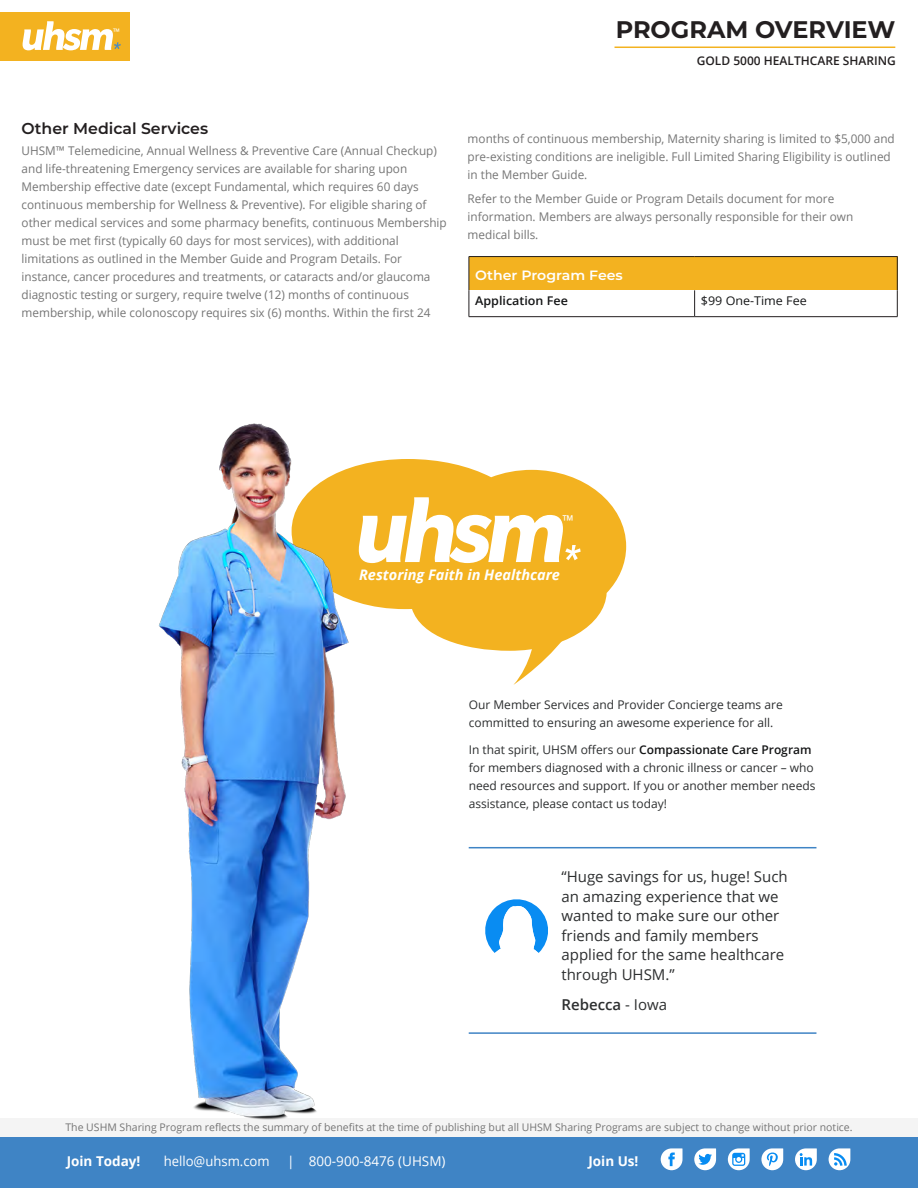
<style>
.page{position:relative;width:918px;height:1188px;background:#fff}
.page>*{position:absolute;margin:0;border:0;box-sizing:border-box;transform-origin:0 0}
.t1{font:700 24px "Montserrat";color:#231f20}
.H3__Body_Copy_Hdr{font:600 15.75px "Montserrat";color:#231f20}
.Body_Copy{font:15px/19.5px "Open Sans";color:#2d2f30}
.Body_Copy-2{font:600 15px "Open Sans";color:#2d2f30}
.Body_Copy__10_13__Br{font:15px "Open Sans";color:#fff}
.t2{font:italic 700 14.55px "Open Sans";color:#fff}
.t3{font:13.5px "Open Sans";color:#fff}
.t4{font:700 13.5px "Open Sans";color:#fff}
.t5{font:600 13.5px "Montserrat";color:#fff;scale:1.04 1}
.Body_Copy__10_13__Br-2{font:12px/18px "Open Sans";color:#757575}
.Body_Copy-3{font:12px/18px "Open Sans";color:#2d2f30}
.t6{font:600 12px "Open Sans";color:#231f20}
.t7{font:600 12px "Open Sans";color:#151617;scale:1.04 1}
.t8{font:12px "Open Sans";color:#151617;scale:1.04 1}
.t9{font:10.5px "Open Sans";color:#757575}
.t10{font:9px "Open Sans";color:#fff}
.s1{font-weight:600;color:#151617}
.s2{font-weight:400}
</style>
<div class="page">
<div style="left:0;top:12px;width:130px;height:48px;background:#f3b220"></div>
<svg style="left:23px;top:21px;width:98px;height:29px"></svg>
<hr style="left:615px;top:47px;width:280px;height:1px;background:#f3b220">
<div style="left:0;top:1118px;width:918px;height:21px;background:#f4f4f4"></div>
<div style="left:0;top:1137px;width:918px;height:51px;background:#3f84c5"></div>
<svg style="left:694px;top:1148px;width:22px;height:22px"></svg>
<svg style="left:795px;top:1148px;width:22px;height:22px"></svg>
<svg style="left:829px;top:1148px;width:21px;height:22px"></svg>
<svg style="left:761px;top:1148px;width:22px;height:22px"></svg>
<svg style="left:728px;top:1148px;width:22px;height:22px"></svg>
<svg style="left:661px;top:1148px;width:22px;height:22px"></svg>
<hr style="left:469px;top:847px;width:347px;height:1px;background:#3f84c5">
<hr style="left:469px;top:1032px;width:347px;height:2px;background:#3f84c5">
<svg style="left:485px;top:899px;width:63px;height:54px"></svg>
<svg style="left:375px;top:459px;width:251px;height:192px;fill:#f3b220"></svg>
<svg style="left:513px;top:589px;width:82px;height:96px"></svg>
<svg style="left:375px;top:497px;width:206px;height:66px"></svg>
<img style="left:158px;top:423px;width:217px;height:697px">
<div style="left:469px;top:257px;width:428px;height:33px;background:#f3b220"></div>
<hr style="left:469px;top:256px;width:226px;height:1px;background:#231f20">
<hr style="left:469px;top:257px;width:1px;height:33px;background:#231f20">
<hr style="left:695px;top:256px;width:202px;height:1px;background:#231f20">
<hr style="left:897px;top:257px;width:1px;height:33px;background:#231f20">
<svg style="left:469px;top:290px;width:429px;height:27px"></svg>
<hr style="left:469px;top:316px;width:226px;height:1px;background:#231f20">
<hr style="left:695px;top:316px;width:202px;height:1px;background:#231f20">
<p class="t10" style="left:113px;top:26px;width:8px">™</p>
<h1 class="t1" style="left:616px;top:13px;width:281px">PROGRAM OVERVIEW</h1>
<p class="t6" style="left:697px;top:52px;width:201px">GOLD 5000 HEALTHCARE SHARING</p>
<p class="H3__Body_Copy_Hdr" style="left:22px;top:117px;width:188px">Other Medical Services</p>
<p class="Body_Copy__10_13__Br-2" style="left:22px;top:141px;width:427px">UHSM™ Telemedicine, Annual Wellness &amp; Preventive Care (Annual Checkup) and life-threatening Emergency services are available for sharing upon Membership effective date (except Fundamental, which requires 60 days continuous membership for Wellness &amp; Preventive). For eligible sharing of other medical services and some pharmacy benefits, continuous Membership must be met first (typically 60 days for most services), with additional limitations as outlined in the Member Guide and Program Details. For instance, cancer procedures and treatments, or cataracts and/or glaucoma diagnostic testing or surgery, require twelve (12) months of continuous membership, while colonoscopy requires six (6) months. Within the first 24</p>
<p class="Body_Copy__10_13__Br-2" style="left:468px;top:129px;width:429px">months of continuous membership, Maternity sharing is limited to $5,000 and pre-existing conditions are ineligible. Full Limited Sharing Eligibility is outlined in the Member Guide.</p>
<p class="Body_Copy__10_13__Br-2" style="left:468px;top:189px;width:387px">Refer to the Member Guide or Program Details document for more information. Members are always personally responsible for their own medical bills.</p>
<p class="t5" style="left:475px;top:266px;width:143px">Other Program Fees</p>
<p class="t7" style="left:475px;top:293px;width:91px">Application Fee</p>
<p class="t8" style="left:701px;top:293px;width:103px">$99 One-Time Fee</p>
<p class="Body_Copy__10_13__Br" style="left:563px;top:510px;width:13px">™</p>
<p class="t2" style="left:359px;top:564px;width:202px">Restoring Faith in Healthcare</p>
<p class="Body_Copy-3" style="left:469px;top:696px;width:316px">Our Member Services and Provider Concierge teams are committed to ensuring an awesome experience for all.</p>
<p class="Body_Copy-3" style="left:469px;top:740px;width:348px">In that spirit, UHSM offers our <span class="s1">Compassionate Care Program </span>for members diagnosed with a chronic illness or cancer – who need resources and support. If you or another member needs assistance, please contact us today!</p>
<p class="Body_Copy" style="left:561px;top:867px;width:228px">“Huge savings for us, huge! Such an amazing experience that we wanted to make sure our other friends and family members applied for the same healthcare through UHSM.”</p>
<p class="Body_Copy-2" style="left:561px;top:995px;width:107px">Rebecca <span class="s2">- Iowa</span></p>
<p class="t9" style="left:65px;top:1120px;width:789px">The USHM Sharing Program reflects the summary of benefits at the time of publishing but all UHSM Sharing Programs are subject to change without prior notice.</p>
<p class="t4" style="left:67px;top:1152px;width:75px">Join Today!</p>
<p class="t3" style="left:164px;top:1152px;width:108px">hello@uhsm.com</p>
<p class="t3" style="left:287px;top:1152px;width:160px">| 800-900-8476 (UHSM)</p>
<p class="t4" style="left:588px;top:1152px;width:52px">Join Us!</p>
</div>
